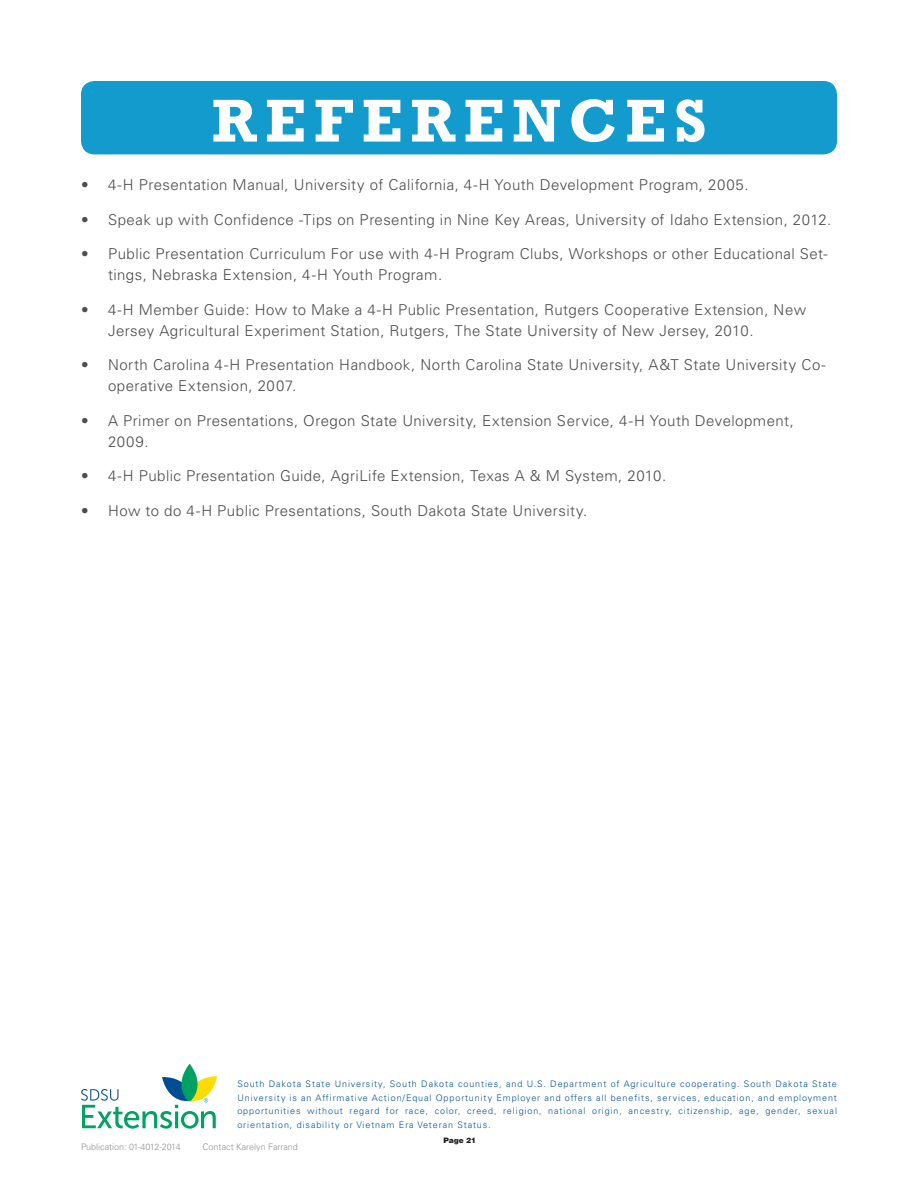
<style>
.page{position:relative;width:918px;height:1188px;background:#fff}
.page>*{position:absolute;margin:0;border:0;box-sizing:border-box;transform-origin:0 0}
.basic{font:700 61.5px "Rockwell";letter-spacing:.13em;color:#fff}
.t1{font:300 15px/21px "Univers";letter-spacing:.03em;color:#4b4c4d}
.sdn_body_tips{font:300 9px/13.5px "Univers";letter-spacing:.1em;color:#01529a;text-align:justify}
.sdn_body_tips-2{font:300 9px "Univers";color:#919295}
.t2{font:900 7.5px "Helvetica";color:#231f20}
</style>
<div class="page">
<div style="left:81px;top:81px;width:756px;height:73px;background:#129bcc;border-radius:14px"></div>
<svg style="left:81px;top:1064px;width:136px;height:65px"></svg>
<p class="basic" style="left:212px;top:85px;width:496px">REFERENCES</p>
<p class="t1" style="left:81px;top:174px;width:666px">• 4-H Presentation Manual, University of California, 4-H Youth Development Program, 2005.</p>
<p class="t1" style="left:81px;top:209px;width:749px">• Speak up with Confidence -Tips on Presenting in Nine Key Areas, University of Idaho Extension, 2012.</p>
<p class="t1" style="left:108px;top:243px;width:721px;text-indent:-27px">• Public Presentation Curriculum For use with 4-H Program Clubs, Workshops or other Educational Set&shy;tings, Nebraska Extension, 4-H Youth Program.</p>
<p class="t1" style="left:108px;top:299px;width:700px;text-indent:-27px">• 4-H Member Guide: How to Make a 4-H Public Presentation, Rutgers Cooperative Extension, New<br>Jersey Agricultural Experiment Station, Rutgers, The State University of New Jersey, 2010.</p>
<p class="t1" style="left:108px;top:354px;width:719px;text-indent:-27px">• North Carolina 4-H Presentation Handbook, North Carolina State University, A&amp;T State University Co&shy;operative Extension, 2007.</p>
<p class="t1" style="left:108px;top:410px;width:687px;text-indent:-27px">• A Primer on Presentations, Oregon State University, Extension Service, 4-H Youth Development,<br>2009.</p>
<p class="t1" style="left:81px;top:465px;width:584px">• 4-H Public Presentation Guide, AgriLife Extension, Texas A &amp; M System, 2010.</p>
<p class="t1" style="left:81px;top:500px;width:505px">• How to do 4-H Public Presentations, South Dakota State University.</p>
<p class="sdn_body_tips" style="left:237px;top:1077px;width:601px">South Dakota State University, South Dakota counties, and U. S. Department of Agriculture cooperating. South Dakota State University is an Affirmative Action/Equal Opportunity Employer and offers all benefits, services, education, and employment opportunities without regard for race, color, creed, religion, national origin, ancestry, citizenship, age, gender, sexual orientation, disability or Vietnam Era Veteran Status.</p>
<p class="sdn_body_tips-2" style="left:81px;top:1141px;width:101px">Publication: 01-4012-2014</p>
<p class="sdn_body_tips-2" style="left:202px;top:1141px;width:97px">Contact Karelyn Farrand</p>
<p class="t2" style="left:443px;top:1135px;width:34px">Page 21</p>
</div>
